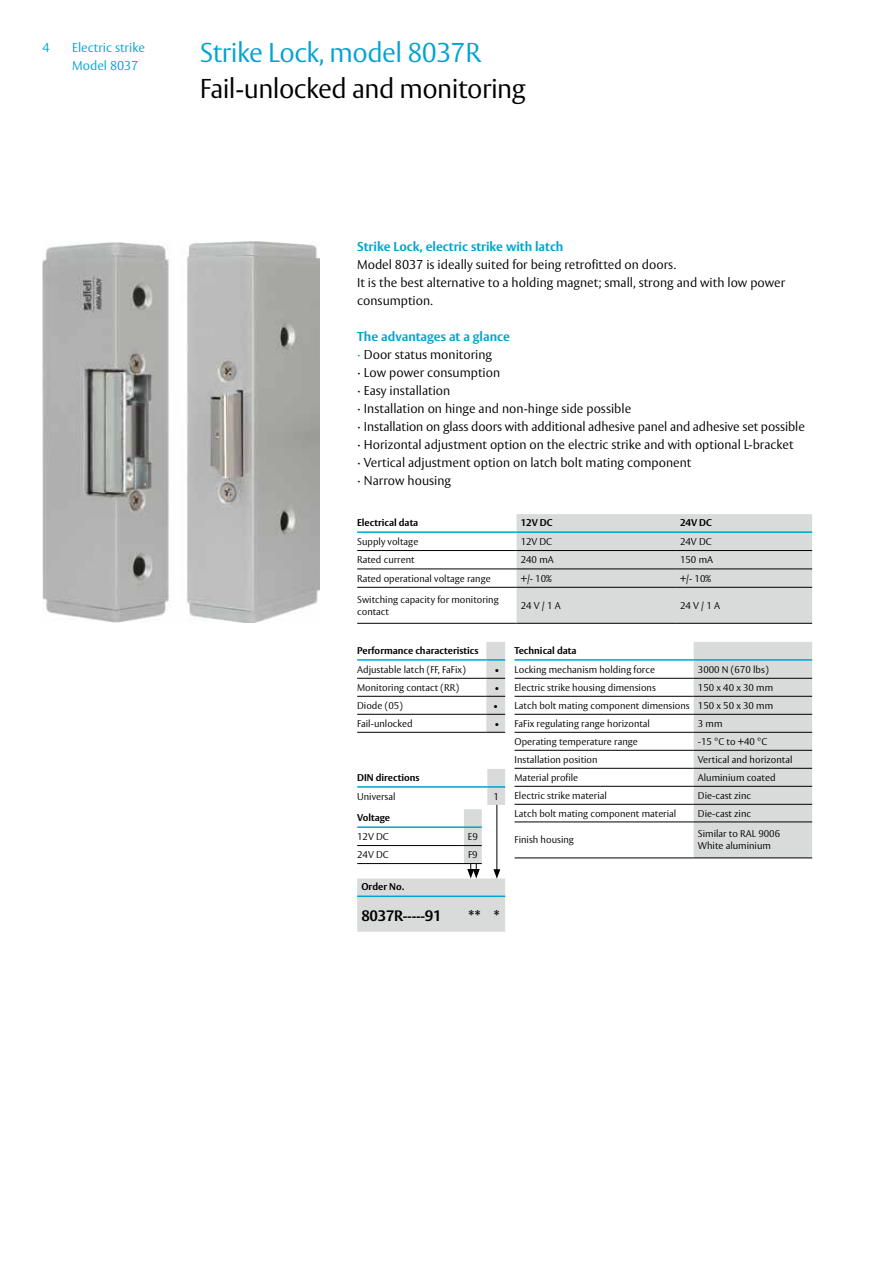
<style>
.page{position:relative;width:893px;height:1263px;background:#fff}
.page>*{position:absolute;margin:0;border:0;box-sizing:border-box;transform-origin:0 0}
.t1{font:300 27px "ASSA Vesta";letter-spacing:-.02em;color:#000}
.t2{font:300 27px "ASSA Vesta";letter-spacing:-.02em;color:#00a3d1}
.t3{font:700 15px "ASSA Vesta";letter-spacing:-.02em;color:#000}
.t4{font:300 12.75px/18px "ASSA Vesta";color:#000}
.t5{font:700 12.75px "ASSA Vesta";color:#00a3d1}
.t6{font:300 12.75px/18px "ASSA Vesta";color:#00a3d1}
.t7{font:300 9.75px/12px "ASSA Vesta";color:#000}
.t8{font:700 9.75px "ASSA Vesta";color:#000}
.s1{font-weight:700;color:#00a3d1}
.s2{color:#00a3d1}
</style>
<div class="page">
<div style="left:516px;top:514px;width:296px;height:109px;background:#d9dada"></div>
<hr style="left:357px;top:531px;width:159px;height:2px;background:#00a3d1">
<hr style="left:516px;top:531px;width:160px;height:2px;background:#00a3d1">
<hr style="left:676px;top:531px;width:136px;height:2px;background:#00a3d1">
<hr style="left:357px;top:550px;width:159px;height:1px;background:#000">
<hr style="left:516px;top:550px;width:160px;height:1px;background:#000">
<hr style="left:676px;top:550px;width:136px;height:1px;background:#000">
<hr style="left:357px;top:568px;width:159px;height:1px;background:#000">
<hr style="left:516px;top:568px;width:160px;height:1px;background:#000">
<hr style="left:676px;top:568px;width:136px;height:1px;background:#000">
<hr style="left:357px;top:587px;width:159px;height:1px;background:#000">
<hr style="left:357px;top:623px;width:159px;height:1px;background:#000">
<hr style="left:516px;top:587px;width:160px;height:1px;background:#000">
<hr style="left:516px;top:623px;width:160px;height:1px;background:#000">
<hr style="left:676px;top:587px;width:136px;height:1px;background:#000">
<hr style="left:676px;top:623px;width:136px;height:1px;background:#000">
<hr style="left:357px;top:659px;width:129px;height:2px;background:#00a3d1">
<hr style="left:357px;top:678px;width:129px;height:1px;background:#000">
<hr style="left:357px;top:696px;width:129px;height:1px;background:#000">
<hr style="left:357px;top:714px;width:129px;height:1px;background:#000">
<hr style="left:357px;top:732px;width:129px;height:1px;background:#000">
<svg style="left:486px;top:642px;width:19px;height:91px;background:#ccd0d0"></svg>
<div style="left:694px;top:642px;width:118px;height:215px;background:#d9dada"></div>
<hr style="left:514px;top:659px;width:180px;height:2px;background:#00a3d1">
<hr style="left:694px;top:659px;width:118px;height:2px;background:#00a3d1">
<hr style="left:514px;top:678px;width:180px;height:1px;background:#000">
<hr style="left:694px;top:678px;width:118px;height:1px;background:#000">
<hr style="left:514px;top:696px;width:180px;height:1px;background:#000">
<hr style="left:694px;top:696px;width:118px;height:1px;background:#000">
<hr style="left:514px;top:714px;width:180px;height:1px;background:#000">
<hr style="left:694px;top:714px;width:118px;height:1px;background:#000">
<hr style="left:514px;top:732px;width:180px;height:1px;background:#000">
<hr style="left:694px;top:732px;width:118px;height:1px;background:#000">
<hr style="left:514px;top:750px;width:180px;height:1px;background:#000">
<hr style="left:694px;top:750px;width:118px;height:1px;background:#000">
<hr style="left:514px;top:768px;width:180px;height:1px;background:#000">
<hr style="left:694px;top:768px;width:118px;height:1px;background:#000">
<hr style="left:514px;top:786px;width:180px;height:1px;background:#000">
<hr style="left:694px;top:786px;width:118px;height:1px;background:#000">
<hr style="left:514px;top:804px;width:180px;height:1px;background:#000">
<hr style="left:694px;top:804px;width:118px;height:1px;background:#000">
<hr style="left:514px;top:821px;width:180px;height:1px;background:#000">
<hr style="left:514px;top:857px;width:180px;height:1px;background:#000">
<hr style="left:694px;top:821px;width:118px;height:1px;background:#000">
<hr style="left:694px;top:857px;width:118px;height:1px;background:#000">
<svg style="left:357px;top:769px;width:148px;height:163px"></svg>
<img style="left:43px;top:242px;width:276px;height:381px">
<h3 class="t6" style="left:43px;top:40px;width:9px">4</h3>
<h3 class="t6" style="left:72px;top:39px;width:74px">Electric strike<br>Model 8037</h3>
<h1 class="t2" style="left:200px;top:36px;width:283px">Strike Lock, model 8037R</h1>
<h1 class="t1" style="left:200px;top:72px;width:327px">Fail-unlocked and monitoring</h1>
<h3 class="t5" style="left:357px;top:239px;width:208px">Strike Lock, electric strike with latch</h3>
<h3 class="t4" style="left:357px;top:256px;width:430px">Model 8037 is ideally suited for being retrofitted on doors.<br>It is the best alternative to a holding magnet; small, strong and with low power consumption.</h3>
<p class="t4" style="left:357px;top:328px;width:449px"><span class="s1">The advantages at a glance<br></span><span class="s2">·</span> Door status monitoring<br>· Low power consumption<br>· Easy installation<br>· Installation on hinge and non-hinge side possible<br>· Installation on glass doors with additional adhesive panel and adhesive set possible · Horizontal adjustment option on the electric strike and with optional L-bracket<br>· Vertical adjustment option on latch bolt mating component<br>· Narrow housing</p>
<p class="t8" style="left:357px;top:517px;width:63px">Electrical data</p>
<p class="t8" style="left:521px;top:517px;width:33px">12V DC</p>
<p class="t8" style="left:680px;top:517px;width:33px">24V DC</p>
<p class="t7" style="left:357px;top:536px;width:63px">Supply voltage</p>
<p class="t7" style="left:521px;top:536px;width:33px">12V DC</p>
<p class="t7" style="left:680px;top:536px;width:33px">24V DC</p>
<p class="t7" style="left:357px;top:554px;width:59px">Rated current</p>
<p class="t7" style="left:521px;top:554px;width:34px">240 mA</p>
<p class="t7" style="left:680px;top:554px;width:34px">150 mA</p>
<p class="t7" style="left:357px;top:573px;width:135px">Rated operational voltage range</p>
<p class="t7" style="left:521px;top:573px;width:32px">+/- 10%</p>
<p class="t7" style="left:680px;top:573px;width:32px">+/- 10%</p>
<p class="t7" style="left:357px;top:594px;width:143px">Switching capacity for monitoring contact</p>
<p class="t7" style="left:521px;top:600px;width:41px">24 V / 1 A</p>
<p class="t7" style="left:680px;top:600px;width:41px">24 V / 1 A</p>
<p class="t8" style="left:357px;top:644px;width:123px">Performance characteristics</p>
<p class="t7" style="left:357px;top:664px;width:110px">Adjustable latch (FF, FaFix)</p>
<p class="t7" style="left:494px;top:664px;width:7px">•</p>
<p class="t7" style="left:357px;top:682px;width:103px">Monitoring contact (RR)</p>
<p class="t7" style="left:494px;top:682px;width:7px">•</p>
<p class="t7" style="left:357px;top:700px;width:47px">Diode (05)</p>
<p class="t7" style="left:493px;top:700px;width:7px">•</p>
<p class="t7" style="left:357px;top:718px;width:57px">Fail-unlocked</p>
<p class="t7" style="left:494px;top:718px;width:7px">•</p>
<p class="t8" style="left:514px;top:644px;width:63px">Technical data</p>
<p class="t7" style="left:514px;top:664px;width:142px">Locking mechanism holding force</p>
<p class="t7" style="left:698px;top:664px;width:72px">3000 N (670 lbs)</p>
<p class="t7" style="left:514px;top:682px;width:143px">Electric strike housing dimensions</p>
<p class="t7" style="left:514px;top:679px;width:260px;line-height:18px;text-align:justify;text-indent:183px">150 x 40 x 30 mm Latch bolt mating component dimensions 150 x 50 x 30 mm FaFix regulating range horizontal</p>
<p class="t7" style="left:698px;top:718px;width:26px">3 mm</p>
<p class="t8" style="left:357px;top:771px;width:64px">DIN directions</p>
<p class="t7" style="left:357px;top:791px;width:40px">Universal</p>
<p class="t7" style="left:493px;top:791px;width:7px">1</p>
<p class="t8" style="left:357px;top:812px;width:34px">Voltage</p>
<p class="t7" style="left:357px;top:831px;width:33px">12V DC</p>
<p class="t7" style="left:468px;top:831px;width:11px">E9</p>
<p class="t7" style="left:357px;top:849px;width:33px">24V DC</p>
<p class="t7" style="left:468px;top:849px;width:11px">F9</p>
<p class="t8" style="left:361px;top:881px;width:44px">Order No.</p>
<h2 class="t3" style="left:361px;top:906px;width:82px">8037R-----91</h2>
<h2 class="t3" style="left:468px;top:906px;width:34px">** *</h2>
<p class="t7" style="left:514px;top:736px;width:125px">Operating temperature range</p>
<p class="t7" style="left:698px;top:736px;width:71px">-15 °C to +40 °C</p>
<p class="t7" style="left:514px;top:754px;width:85px">Installation position</p>
<p class="t7" style="left:698px;top:754px;width:96px">Vertical and horizontal</p>
<p class="t7" style="left:514px;top:772px;width:65px">Material profile</p>
<p class="t7" style="left:698px;top:772px;width:79px">Aluminium coated</p>
<p class="t7" style="left:514px;top:790px;width:94px">Electric strike material</p>
<p class="t7" style="left:698px;top:790px;width:55px">Die-cast zinc</p>
<p class="t7" style="left:514px;top:807px;width:163px">Latch bolt mating component material</p>
<p class="t7" style="left:698px;top:807px;width:55px">Die-cast zinc</p>
<p class="t7" style="left:514px;top:834px;width:61px">Finish housing</p>
<p class="t7" style="left:698px;top:828px;width:84px">Similar to RAL 9006<br>White aluminium</p>
</div>
